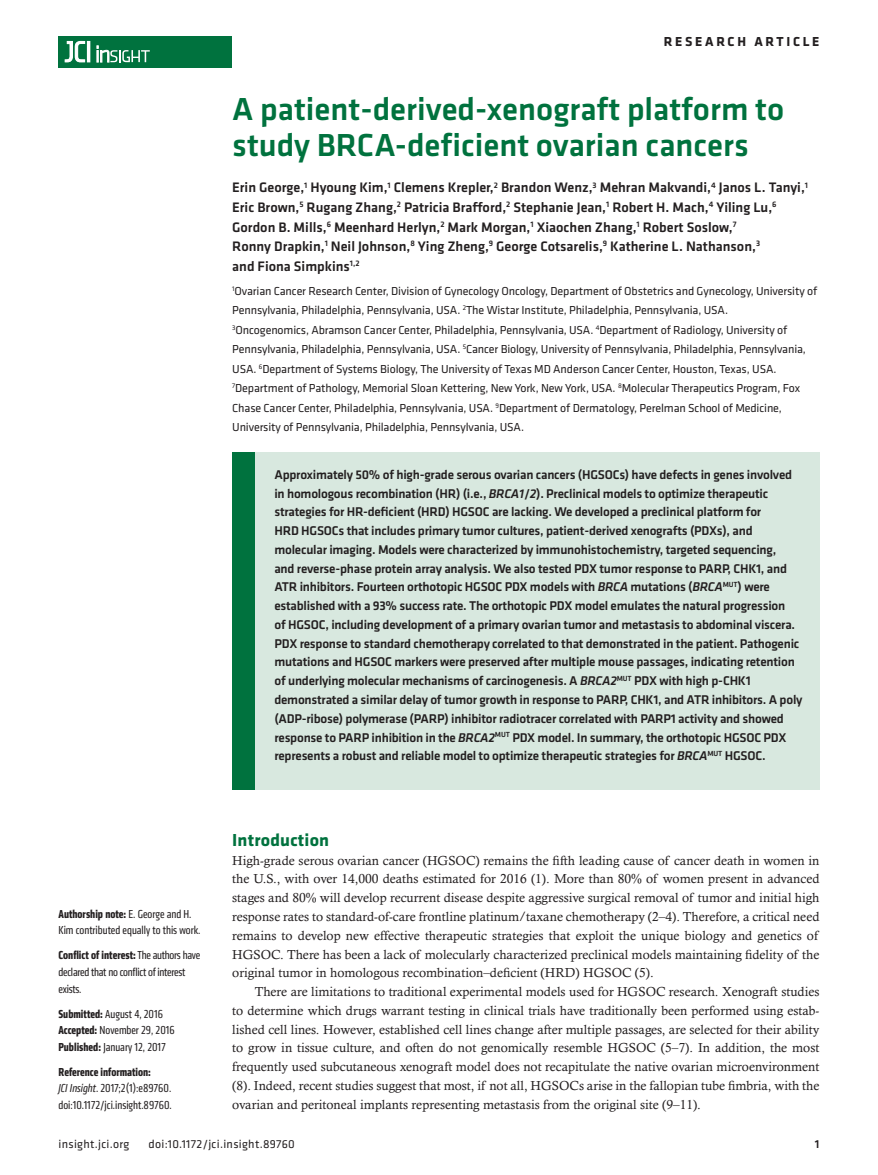
<style>
.page{position:relative;width:878px;height:1175px;background:#fff}
.page>*{position:absolute;margin:0;border:0;box-sizing:border-box;transform-origin:0 0}
.t1{font:500 33px/36px "Klavika Basic";color:#00723e}
.t2{font:700 18px "Klavika";letter-spacing:.01em;color:#00723e}
.t3{font:500 14.25px/19.5px "Klavika Basic";color:#231f20}
.t4{font:700 13.5px "Klavika Basic";letter-spacing:.2em;color:#231f20}
.t5{font:500 13.2px/18.8px "Klavika Basic";letter-spacing:-.015em;color:#231f20}
.t6{font:13.2px/18.8px "Calisto MT Std";color:#231f20;text-align:justify}
.t7{font:12px/19.5px "Klavika";letter-spacing:-.01em;color:#231f20}
.t8{font:condensed 12px/16.5px "Klavika";color:#231f20}
.t9{font:condensed 12px/16.5px "Klavika";letter-spacing:-.02em;color:#231f20}
.t10{font:12px "Klavika Basic";letter-spacing:.025em;color:#231f20}
.t11{font:500 12px "Klavika Basic";color:#231f20}
.s1{font-weight:700}
.s2{font-style:italic}
</style>
<div class="page">
<div style="left:59px;top:36px;width:173px;height:31px;background:#00723e"></div>
<hr style="left:87px;top:41px;width:3px;height:21px;background:#fff">
<svg style="left:64px;top:41px;width:21px;height:22px"></svg>
<svg style="left:97px;top:46px;width:53px;height:16px"></svg>
<div style="left:232px;top:452px;width:587px;height:337px;background:#d8e8df"></div>
<div style="left:232px;top:452px;width:22px;height:337px;background:#00723e"></div>
<p class="t4" style="left:663px;top:32px;width:157px">RESEARCH ARTICLE</p>
<h1 class="t1" style="left:232px;top:91px;width:553px">A patient-derived-xenograft platform to study BRCA-deficient ovarian cancers</h1>
<p class="t3" style="left:232px;top:178px;width:577px">Erin George,<sup>1</sup> Hyoung Kim,<sup>1</sup> Clemens Krepler,<sup>2</sup> Brandon Wenz,<sup>3</sup> Mehran Makvandi,<sup>4</sup> Janos L. Tanyi,<sup>1<br></sup>Eric Brown,<sup>5</sup> Rugang Zhang,<sup>2</sup> Patricia Brafford,<sup>2</sup> Stephanie Jean,<sup>1</sup> Robert H. Mach,<sup>4</sup> Yiling Lu,<sup>6<br></sup>Gordon B. Mills,<sup>6</sup> Meenhard Herlyn,<sup>2</sup> Mark Morgan,<sup>1</sup> Xiaochen Zhang,<sup>1</sup> Robert Soslow,<sup>7<br></sup>Ronny Drapkin,<sup>1</sup> Neil Johnson,<sup>8</sup> Ying Zheng,<sup>9</sup> George Cotsarelis,<sup>9</sup> Katherine L. Nathanson,<sup>3<br></sup>and Fiona Simpkins<sup>1,2</sup></p>
<p class="t7" style="left:232px;top:280px;width:586px"><sup>1</sup>Ovarian Cancer Research Center, Division of Gynecology Oncology, Department of Obstetrics and Gynecology, University of Pennsylvania, Philadelphia, Pennsylvania, USA. <sup>2</sup>The Wistar Institute, Philadelphia, Pennsylvania, USA.<br><sup>3</sup>Oncogenomics, Abramson Cancer Center, Philadelphia, Pennsylvania, USA. <sup>4</sup>Department of Radiology, University of Pennsylvania, Philadelphia, Pennsylvania, USA. <sup>5</sup>Cancer Biology, University of Pennsylvania, Philadelphia, Pennsylvania, USA. <sup>6</sup>Department of Systems Biology, The University of Texas MD Anderson Cancer Center, Houston, Texas, USA.<br><sup>7</sup>Department of Pathology, Memorial Sloan Kettering, New York, New York, USA. <sup>8</sup>Molecular Therapeutics Program, Fox Chase Cancer Center, Philadelphia, Pennsylvania, USA. <sup>9</sup>Department of Dermatology, Perelman School of Medicine, University of Pennsylvania, Philadelphia, Pennsylvania, USA.</p>
<p class="t8" style="left:59px;top:905px;width:143px"><span class="s1">Authorship note:</span> E. George and H.<br>Kim contributed equally to this work.</p>
<p class="t9" style="left:59px;top:947px;width:143px"><span class="s1">Conflict of interest:</span> The authors have declared that no conflict of interest exists.</p>
<p class="t8" style="left:59px;top:1005px;width:118px"><span class="s1">Submitted:</span> August 4, 2016<br><span class="s1">Accepted:</span> November 29, 2016<br><span class="s1">Published:</span> January 12, 2017</p>
<p class="t8" style="left:59px;top:1063px;width:115px"><span class="s1">Reference information:<br></span><span class="s2">JCI Insight</span>. 2017;2(1):e89760. doi:10.1172/jci.insight.89760.</p>
<p class="t5" style="left:274px;top:465px;width:529px">Approximately 50% of high-grade serous ovarian cancers (HGSOCs) have defects in genes involved in homologous recombination (HR) (i.e., <span class="s2">BRCA1</span>/<span class="s2">2</span>). Preclinical models to optimize therapeutic strategies for HR-deficient (HRD) HGSOC are lacking. We developed a preclinical platform for<br>HRD HGSOCs that includes primary tumor cultures, patient-derived xenografts (PDXs), and molecular imaging. Models were characterized by immunohistochemistry, targeted sequencing,<br>and reverse-phase protein array analysis. We also tested PDX tumor response to PARP, CHK1, and ATR inhibitors. Fourteen orthotopic HGSOC PDX models with <span class="s2">BRCA</span> mutations (<span class="s2">BRCA</span><sup>MUT</sup>) were established with a 93% success rate. The orthotopic PDX model emulates the natural progression<br>of HGSOC, including development of a primary ovarian tumor and metastasis to abdominal viscera.<br>PDX response to standard chemotherapy correlated to that demonstrated in the patient. Pathogenic mutations and HGSOC markers were preserved after multiple mouse passages, indicating retention of underlying molecular mechanisms of carcinogenesis. A <span class="s2">BRCA2</span><sup>MUT</sup> PDX with high p-CHK1 demonstrated a similar delay of tumor growth in response to PARP, CHK1, and ATR inhibitors. A poly (ADP-ribose) polymerase (PARP) inhibitor radiotracer correlated with PARP1 activity and showed response to PARP inhibition in the <span class="s2">BRCA2</span><sup>MUT</sup> PDX model. In summary, the orthotopic HGSOC PDX represents a robust and reliable model to optimize therapeutic strategies for <span class="s2">BRCA</span><sup>MUT</sup> HGSOC.</p>
<h2 class="t2" style="left:232px;top:827px;width:98px">Introduction</h2>
<p class="t6" style="left:232px;top:850px;width:588px">High-grade serous ovarian cancer (HGSOC) remains the fifth leading cause of cancer death in women in the U.S., with over 14,000 deaths estimated for 2016 (1). More than 80% of women present in advanced stages and 80% will develop recurrent disease despite aggressive surgical removal of tumor and initial high response rates to standard-of-care frontline platinum/taxane chemotherapy (2–4). Therefore, a critical need remains to develop new effective therapeutic strategies that exploit the unique biology and genetics of HGSOC. There has been a lack of molecularly characterized preclinical models maintaining fidelity of the original tumor in homologous recombination–deficient (HRD) HGSOC (5).</p>
<p class="t6" style="left:232px;top:982px;width:588px;text-indent:22px">There are limitations to traditional experimental models used for HGSOC research. Xenograft studies to determine which drugs warrant testing in clinical trials have traditionally been performed using estab&shy;lished cell lines. However, established cell lines change after multiple passages, are selected for their ability to grow in tissue culture, and often do not genomically resemble HGSOC (5–7). In addition, the most frequently used subcutaneous xenograft model does not recapitulate the native ovarian microenvironment (8). Indeed, recent studies suggest that most, if not all, HGSOCs arise in the fallopian tube fimbria, with the ovarian and peritoneal implants representing metastasis from the original site (9–11).</p>
<p class="t10" style="left:58px;top:1135px;width:72px">insight.jci.org</p>
<p class="t10" style="left:148px;top:1135px;width:148px">doi:10.1172/jci.insight.89760</p>
<p class="t11" style="left:814px;top:1135px;width:6px">1</p>
</div>
